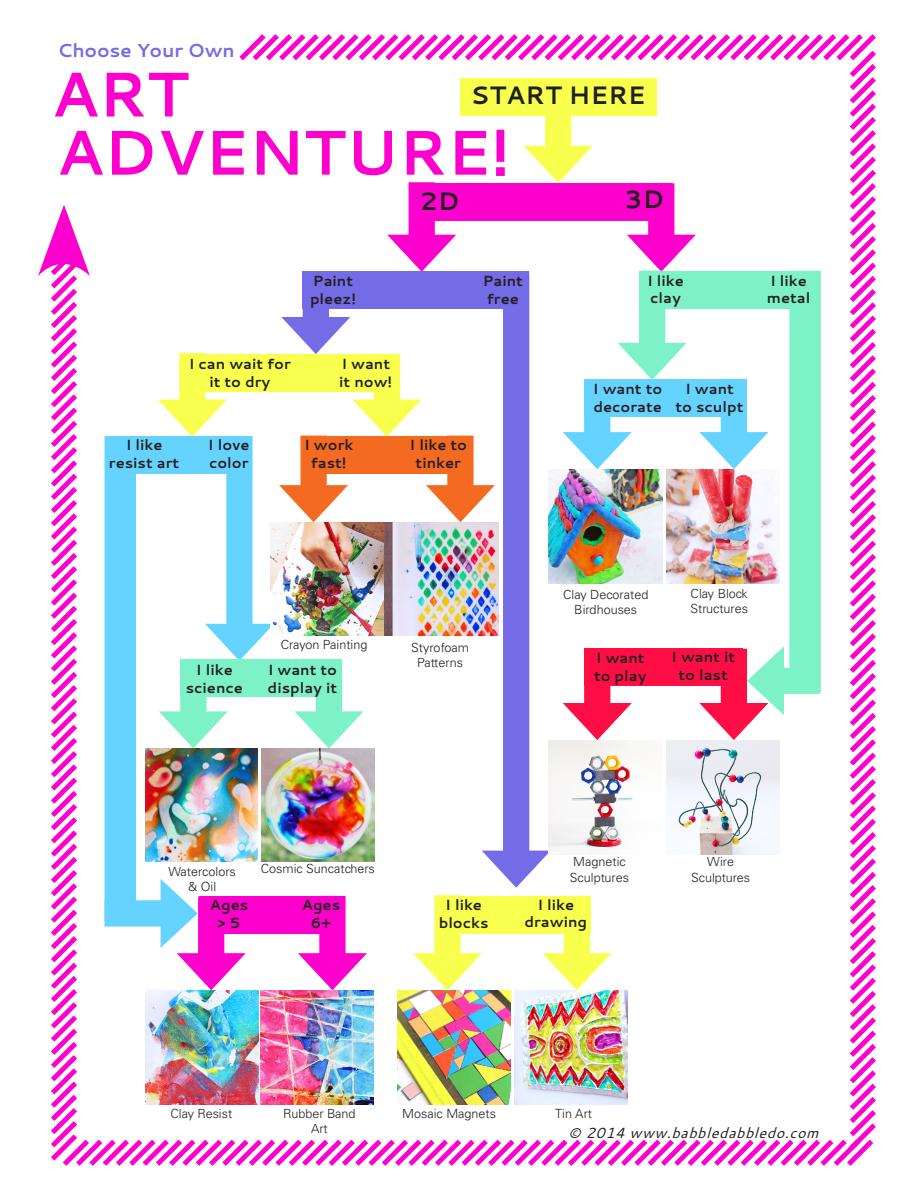
<style>
.page{position:relative;width:918px;height:1188px;background:#fff}
.page>*{position:absolute;margin:0;border:0;box-sizing:border-box;transform-origin:0 0}
.t1{font:700 63px "Cantarell";letter-spacing:-.01em;color:#fd00ce}
.t2{font:700 25.2px "Cantarell";color:#231f20}
.t3{font:700 18.9px "Cantarell";letter-spacing:-.01em;color:#746be6}
.t4{font:700 14.7px/17.7px "Cantarell";color:#231f20;text-align:center}
.t5{font:italic 14.7px "Cantarell";letter-spacing:.035em;color:#231f20}
.t6{font:300 12.6px/15.1px "Univers";color:#231f20;text-align:center}
</style>
<div class="page">
<img style="left:38px;top:34px;width:838px;height:1132px">
<p class="t3" style="left:58px;top:37px;width:178px">Choose Your Own</p>
<p class="t1" style="left:51px;top:50px;width:139px">ART</p>
<p class="t2" style="left:471px;top:78px;width:177px">START HERE</p>
<p class="t1" style="left:56px;top:108px;width:456px">ADVENTURE!</p>
<p class="t2" style="left:420px;top:183px;width:41px">2D</p>
<p class="t2" style="left:625px;top:182px;width:41px">3D</p>
<p class="t4" style="left:310px;top:271px;width:47px;text-align:left">Paint pleez!</p>
<p class="t4" style="left:189px;top:355px;width:104px">I can wait for it to dry</p>
<p class="t4" style="left:341px;top:355px;width:50px">I want</p>
<p class="t4" style="left:339px;top:373px;width:55px">it now!</p>
<p class="t4" style="left:126px;top:436px;width:38px">I like</p>
<p class="t4" style="left:109px;top:454px;width:72px">resist art</p>
<p class="t4" style="left:208px;top:436px;width:43px;text-align:left">I love color</p>
<p class="t4" style="left:304px;top:436px;width:51px">I work fast!</p>
<p class="t4" style="left:483px;top:271px;width:42px;text-align:left">Paint free</p>
<p class="t4" style="left:410px;top:436px;width:59px">I like to tinker</p>
<p class="t4" style="left:647px;top:271px;width:38px;text-align:left">I like clay</p>
<p class="t4" style="left:767px;top:271px;width:45px;text-align:left">I like metal</p>
<p class="t4" style="left:593px;top:380px;width:71px;text-align:left">I want to decorate</p>
<p class="t4" style="left:685px;top:380px;width:50px">I want</p>
<p class="t4" style="left:675px;top:398px;width:70px">to sculpt</p>
<p class="t4" style="left:186px;top:661px;width:59px">I like science</p>
<p class="t6" style="left:281px;top:637px;width:88px">Crayon Painting</p>
<p class="t6" style="left:411px;top:640px;width:60px">Styrofoam<br>Patterns</p>
<p class="t4" style="left:268px;top:661px;width:71px;text-align:left">I want to display it</p>
<p class="t6" style="left:563px;top:587px;width:87px">Clay Decorated<br>Birdhouses</p>
<p class="t6" style="left:691px;top:586px;width:59px;text-align:left">Clay Block<br>Structures</p>
<p class="t4" style="left:596px;top:649px;width:50px">I want</p>
<p class="t4" style="left:594px;top:666px;width:54px">to play</p>
<p class="t4" style="left:671px;top:647px;width:65px">I want it to last</p>
<p class="t6" style="left:169px;top:864px;width:69px">Watercolors</p>
<p class="t6" style="left:188px;top:879px;width:29px">&amp; Oil</p>
<p class="t4" style="left:210px;top:896px;width:40px">Ages</p>
<p class="t4" style="left:218px;top:913px;width:24px">&gt; 5</p>
<p class="t6" style="left:261px;top:861px;width:116px">Cosmic Suncatchers</p>
<p class="t4" style="left:302px;top:896px;width:40px">Ages<br>6+</p>
<p class="t6" style="left:570px;top:854px;width:61px;text-align:left">Magnetic<br>Sculptures</p>
<p class="t6" style="left:691px;top:854px;width:61px">Wire<br>Sculptures</p>
<p class="t4" style="left:439px;top:896px;width:51px">I like blocks</p>
<p class="t4" style="left:524px;top:895px;width:64px">I like drawing</p>
<p class="t6" style="left:170px;top:1106px;width:63px">Clay Resist</p>
<p class="t6" style="left:283px;top:1106px;width:74px">Rubber Band<br>Art</p>
<p class="t6" style="left:402px;top:1106px;width:95px">Mosaic Magnets</p>
<p class="t6" style="left:555px;top:1106px;width:38px">Tin Art</p>
<p class="t5" style="left:568px;top:1122px;width:252px">© 2014 www.babbledabbledo.com</p>
</div>
